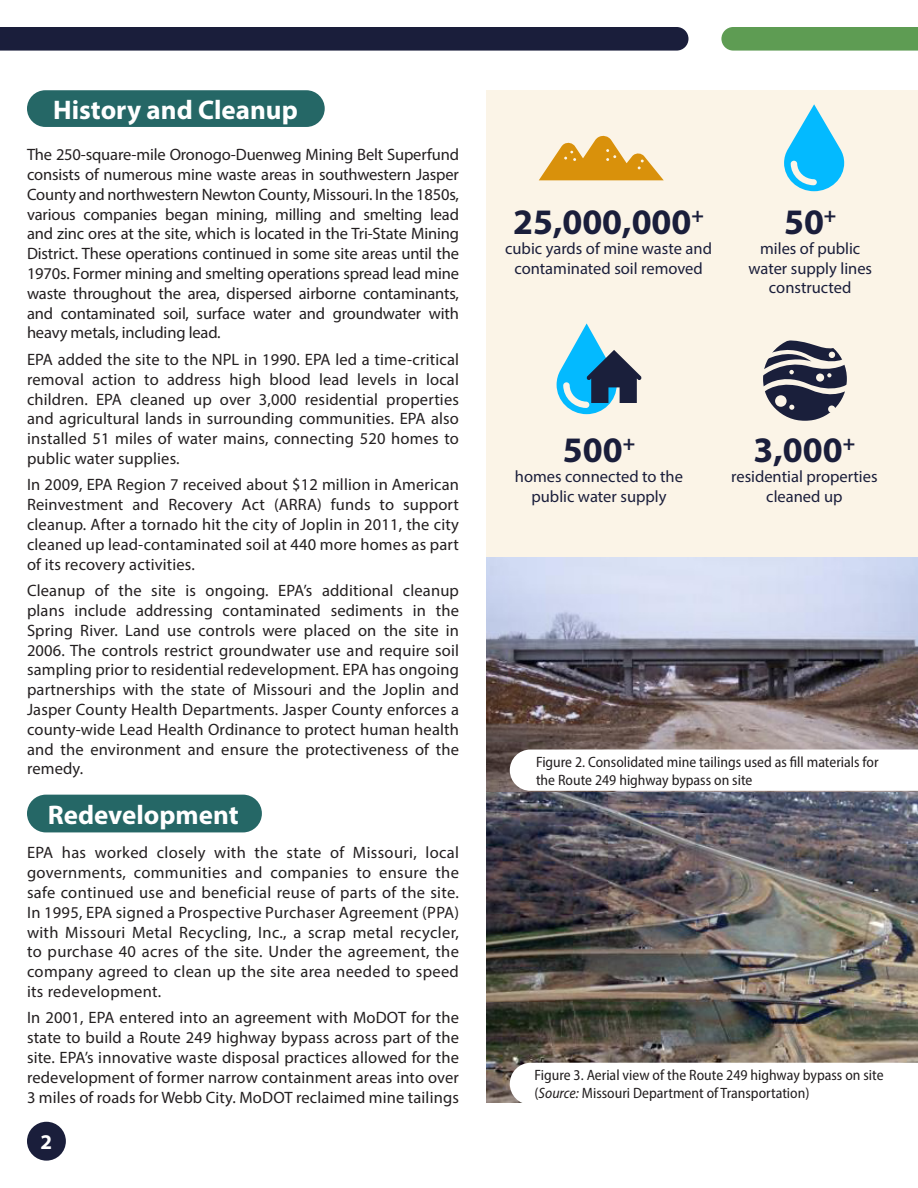
<style>
.page{position:relative;width:918px;height:1188px;background:#fff}
.page>*{position:absolute;margin:0;border:0;box-sizing:border-box;transform-origin:0 0}
.t1{font:700 36px "Myriad Pro";color:#1a1e3b}
.t2{font:700 27px "Myriad Pro";color:#fff}
.t3{font:700 21px "Myriad Pro";color:#fff}
.t4{font:16.5px/19.8px "Myriad Pro";letter-spacing:.01em;color:#231f20;text-align:justify}
.t5{font:16.5px/19.8px "Myriad Pro";color:#1a1e3b;text-align:center}
.t6{font:semi-condensed 15px/18px "Myriad Pro";color:#231f20}
.s1{font-style:italic}
</style>
<div class="page">
<div style="left:27px;top:1122px;width:39px;height:39px;background:#1a1e3b;border-radius:50%"></div>
<div style="left:0;top:27px;width:689px;height:24px;background:#1a1e3b"></div>
<div style="left:721px;top:27px;width:197px;height:24px;background:#5e9c53"></div>
<div style="left:27px;top:90px;width:298px;height:37px;background:#256766;border-radius:18px"></div>
<div style="left:27px;top:795px;width:235px;height:37px;background:#256766;border-radius:19px"></div>
<div style="left:486px;top:90px;width:432px;height:469px;background:#fbf4e7"></div>
<svg style="left:539px;top:135px;width:125px;height:45px"></svg>
<svg style="left:784px;top:104px;width:60px;height:87px"></svg>
<svg style="left:557px;top:323px;width:85px;height:91px"></svg>
<svg style="left:763px;top:340px;width:84px;height:81px"></svg>
<img style="left:486px;top:557px;width:432px;height:546px">
<svg style="left:510px;top:1063px;width:408px;height:40px"></svg>
<svg style="left:510px;top:750px;width:408px;height:41px"></svg>
<p class="t2" style="left:53px;top:92px;width:246px">History and Cleanup</p>
<p class="t4" style="left:27px;top:144px;width:434px">The 250-square-mile Oronogo-Duenweg Mining Belt Superfund consists of numerous mine waste areas in southwestern Jasper County and northwestern Newton County, Missouri. In the 1850s, various companies began mining, milling and smelting lead and zinc ores at the site, which is located in the Tri-State Mining District. These operations continued in some site areas until the 1970s. Former mining and smelting operations spread lead mine waste throughout the area, dispersed airborne contaminants, and contaminated soil, surface water and groundwater with heavy metals, including lead.</p>
<p class="t4" style="left:27px;top:349px;width:434px">EPA added the site to the NPL in 1990. EPA led a time-critical removal action to address high blood lead levels in local children. EPA cleaned up over 3,000 residential properties and agricultural lands in surrounding communities. EPA also installed 51 miles of water mains, connecting 520 homes to public water supplies.</p>
<p class="t4" style="left:27px;top:475px;width:434px">In 2009, EPA Region 7 received about $12 million in American Reinvestment and Recovery Act (ARRA) funds to support cleanup. After a tornado hit the city of Joplin in 2011, the city cleaned up lead-contaminated soil at 440 more homes as part of its recovery activities.</p>
<p class="t4" style="left:27px;top:581px;width:434px">Cleanup of the site is ongoing. EPA’s additional cleanup plans include addressing contaminated sediments in the Spring River. Land use controls were placed on the site in 2006. The controls restrict groundwater use and require soil sampling prior to residential redevelopment. EPA has ongoing partnerships with the state of Missouri and the Joplin and Jasper County Health Departments. Jasper County enforces a county-wide Lead Health Ordinance to protect human health and the environment and ensure the protectiveness of the remedy.</p>
<p class="t2" style="left:48px;top:797px;width:192px">Redevelopment</p>
<p class="t4" style="left:27px;top:843px;width:434px">EPA has worked closely with the state of Missouri, local governments, communities and companies to ensure the safe continued use and beneficial reuse of parts of the site.<br>In 1995, EPA signed a Prospective Purchaser Agreement (PPA) with Missouri Metal Recycling, Inc., a scrap metal recycler, to purchase 40 acres of the site. Under the agreement, the company agreed to clean up the site area needed to speed its redevelopment.</p>
<p class="t4" style="left:27px;top:1008px;width:434px">In 2001, EPA entered into an agreement with MoDOT for the state to build a Route 249 highway bypass across part of the site. EPA’s innovative waste disposal practices allowed for the redevelopment of former narrow containment areas into over 3 miles of roads for Webb City. MoDOT reclaimed mine tailings</p>
<p class="t3" style="left:40px;top:1128px;width:13px">2</p>
<p class="t1" style="left:513px;top:198px;width:193px">25,000,000<sup>+</sup></p>
<p class="t5" style="left:505px;top:238px;width:208px">cubic yards of mine waste and contaminated soil removed</p>
<p class="t1" style="left:784px;top:198px;width:54px">50<sup>+</sup></p>
<p class="t5" style="left:748px;top:238px;width:125px">miles of public water supply lines constructed</p>
<p class="t1" style="left:563px;top:427px;width:74px">500<sup>+</sup></p>
<p class="t5" style="left:515px;top:466px;width:170px">homes connected to the public water supply</p>
<p class="t1" style="left:754px;top:427px;width:103px">3,000<sup>+</sup></p>
<p class="t5" style="left:731px;top:466px;width:148px">residential properties cleaned up</p>
<p class="t6" style="left:536px;top:753px;width:344px">Figure 2. Consolidated mine tailings used as fill materials for the Route 249 highway bypass on site</p>
<p class="t6" style="left:535px;top:1066px;width:351px">Figure 3. Aerial view of the Route 249 highway bypass on site (<span class="s1">Source:</span> Missouri Department of Transportation)</p>
</div>
